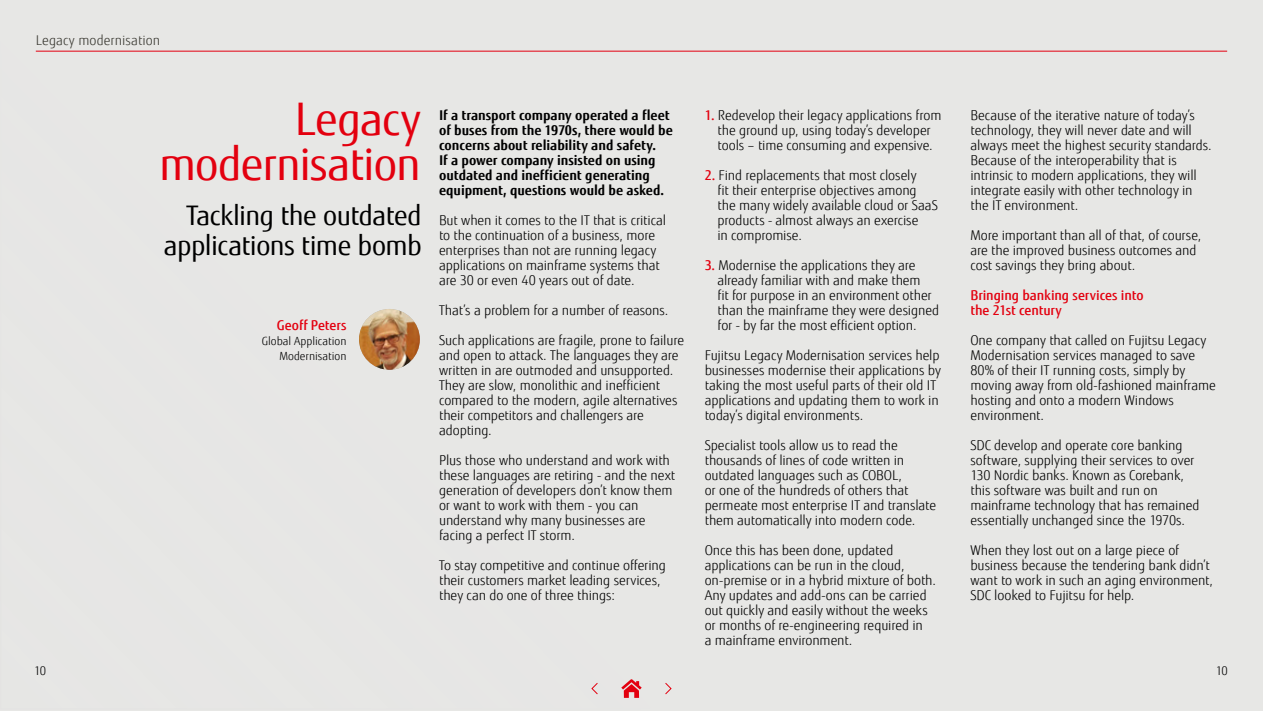
<style>
.page{position:relative;width:1263px;height:711px;background:#fff}
.page>*{position:absolute;margin:0;border:0;box-sizing:border-box;transform-origin:0 0}
.t1{font:45px/45px "Fujitsu Sans";letter-spacing:-.02em;color:#e3000f;text-align:right}
.t2{font:27px/30px "Fujitsu Sans";letter-spacing:-.015em;color:#000;text-align:right}
.t3{font:300 13.5px/15px "Fujitsu Sans";letter-spacing:-.005em;color:#000}
.t4{font:700 13.5px/15px "Fujitsu Sans";letter-spacing:-.005em;color:#000}
.t5{font:500 13.5px/15px "Fujitsu Sans";letter-spacing:-.005em;color:#e3000f}
.t6{font:300 13.5px "Fujitsu Sans";letter-spacing:.005em;color:#3b3a33}
.t7{font:300 12px "Fujitsu Sans";color:#000}
.t8{font:300 11.25px/15px "Fujitsu Sans";color:#000;text-align:right}
.s1{font-weight:500;color:#e3000f}
</style>
<div class="page">
<div style="left:0;top:0;width:1263px;height:710px;background:#e7e7e5"></div>
<hr style="left:36px;top:51px;width:1191px;height:1px;background:#e3000f">
<img style="left:359px;top:309px;width:61px;height:61px;border-radius:30px">
<svg style="left:621px;top:679px;width:21px;height:19px"></svg>
<svg style="left:664px;top:682px;width:8px;height:13px"></svg>
<svg style="left:591px;top:682px;width:8px;height:13px"></svg>
<p class="t6" style="left:36px;top:32px;width:126px">Legacy modernisation</p>
<h1 class="t1" style="left:159px;top:97px;width:263px">Legacy modernisation</h1>
<h2 class="t2" style="left:164px;top:201px;width:259px">Tackling the outdated applications time bomb</h2>
<p class="t5" style="left:277px;top:318px;width:71px">Geoff Peters</p>
<p class="t8" style="left:262px;top:334px;width:86px">Global Application<br>Modernisation</p>
<p class="t4" style="left:439px;top:108px;width:235px">If a transport company operated a fleet of buses from the 1970s, there would be concerns about reliability and safety.<br>If a power company insisted on using outdated and inefficient generating equipment, questions would be asked.</p>
<p class="t3" style="left:439px;top:213px;width:229px">But when it comes to the IT that is critical to the continuation of a business, more enterprises than not are running legacy applications on mainframe systems that are 30 or even 40 years out of date.</p>
<p class="t3" style="left:439px;top:303px;width:231px">That’s a problem for a number of reasons.</p>
<p class="t3" style="left:439px;top:333px;width:247px">Such applications are fragile, prone to failure and open to attack. The languages they are written in are outmoded and unsupported.<br>They are slow, monolithic and inefficient compared to the modern, agile alternatives their competitors and challengers are adopting.</p>
<p class="t3" style="left:439px;top:453px;width:238px">Plus those who understand and work with these languages are retiring - and the next generation of developers don’t know them or want to work with them - you can understand why many businesses are facing a perfect IT storm.</p>
<p class="t3" style="left:439px;top:558px;width:228px">To stay competitive and continue offering their customers market leading services, they can do one of three things:</p>
<p class="t3" style="left:705px;top:108px;width:238px;text-align:center"><span class="s1">1.</span> Redevelop their legacy applications from the ground up, using today’s developer tools – time consuming and expensive.</p>
<p class="t3" style="left:717px;top:168px;width:222px;text-indent:-13px"><span class="s1">2.</span> Find replacements that most closely<br>fit their enterprise objectives among the many widely available cloud or SaaS products - almost always an exercise<br>in compromise.</p>
<p class="t3" style="left:717px;top:258px;width:223px;text-indent:-13px"><span class="s1">3.</span> Modernise the applications they are already familiar with and make them<br>fit for purpose in an environment other than the mainframe they were designed for - by far the most efficient option.</p>
<p class="t3" style="left:705px;top:348px;width:238px">Fujitsu Legacy Modernisation services help businesses modernise their applications by taking the most useful parts of their old IT applications and updating them to work in today’s digital environments.</p>
<p class="t3" style="left:705px;top:438px;width:233px">Specialist tools allow us to read the thousands of lines of code written in outdated languages such as COBOL,<br>or one of the hundreds of others that permeate most enterprise IT and translate them automatically into modern code.</p>
<p class="t3" style="left:705px;top:543px;width:233px">Once this has been done, updated applications can be run in the cloud, on-premise or in a hybrid mixture of both.<br>Any updates and add-ons can be carried out quickly and easily without the weeks or months of re-engineering required in<br>a mainframe environment.</p>
<p class="t3" style="left:970px;top:108px;width:243px">Because of the iterative nature of today’s technology, they will never date and will always meet the highest security standards.<br>Because of the interoperability that is intrinsic to modern applications, they will integrate easily with other technology in the IT environment.</p>
<p class="t3" style="left:970px;top:228px;width:232px">More important than all of that, of course, are the improved business outcomes and cost savings they bring about.</p>
<p class="t5" style="left:970px;top:288px;width:175px">Bringing banking services into the 21st century</p>
<p class="t3" style="left:970px;top:333px;width:247px">One company that called on Fujitsu Legacy Modernisation services managed to save 80% of their IT running costs, simply by moving away from old-fashioned mainframe hosting and onto a modern Windows environment.</p>
<p class="t3" style="left:970px;top:438px;width:231px">SDC develop and operate core banking software, supplying their services to over 130 Nordic banks. Known as Corebank, this software was built and run on mainframe technology that has remained essentially unchanged since the 1970s.</p>
<p class="t3" style="left:970px;top:543px;width:244px">When they lost out on a large piece of business because the tendering bank didn’t want to work in such an aging environment, SDC looked to Fujitsu for help.</p>
<p class="t7" style="left:34px;top:664px;width:14px">10</p>
<p class="t7" style="left:1216px;top:664px;width:14px">10</p>
</div>
